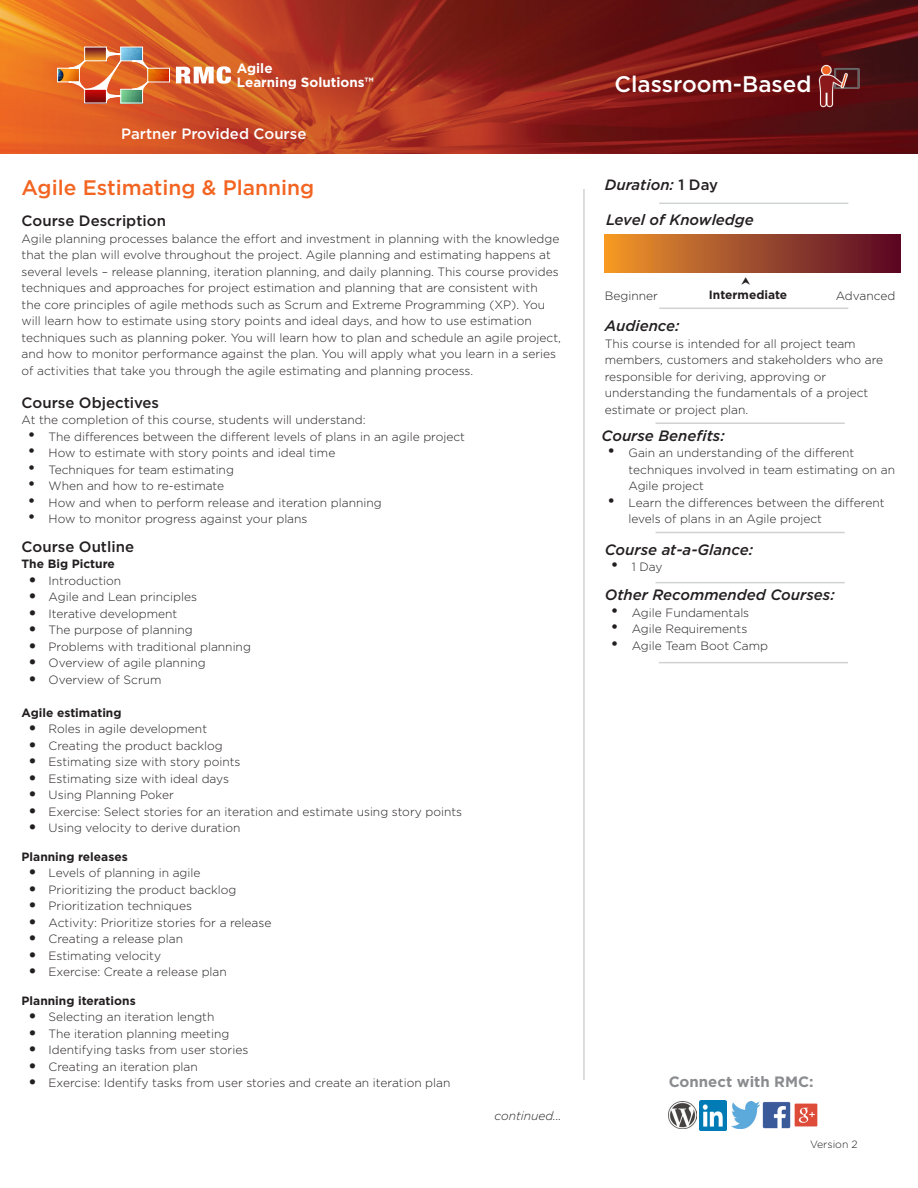
<style>
.page{position:relative;width:918px;height:1188px;background:#fff}
.page>*{position:absolute;margin:0;border:0;box-sizing:border-box;transform-origin:0 0}
.t1{font:500 22.5px "Gotham";color:#fff}
.t2{font:500 21px "Gotham";color:#f36421}
.heading_2{font:italic 500 15px "Gotham";color:#231f20}
.Bullet1{font:500 15px "Gotham";color:#231f20}
.t3{font:500 15px "Gotham";color:#fff}
.Bullet1-2{font:italic 500 15px "Gotham";color:#231f20}
.heading_1{font:500 15px "Gotham";color:#231f20}
.heading_1-2{font:italic 500 15px "Gotham";color:#231f20}
.t4{font:700 15px "Gotham";color:#8a8c8f}
.t5{font:700 13.5px/14.4px "Gotham";color:#fff}
.Bullet1-3{font:300 12px/16.5px "Gotham";color:#231f20}
.heading_2-2{font:300 12px/16.5px "Gotham";color:#231f20}
.Bullet2{font:700 12px "Gotham";color:#231f20}
.body_txt1{font:300 12px "Gotham";color:#231f20}
.Bullet2-2{font:italic 300 12px "Gotham";color:#231f20}
.body_txt1-2{font:700 12px "Gotham";color:#231f20}
.Bullet2-3{font:300 10.5px "Gotham";color:#231f20}
.s1{font-family:"Arial";font-weight:400;font-size:18px}
.s2{font-family:"Calibri";font-weight:400;font-size:16.5px}
.s3{font-style:normal}
</style>
<div class="page">
<img style="left:0;top:0;width:918px;height:154px">
<hr style="left:583px;top:189px;width:2px;height:891px;background:#d1d2d4">
<img style="left:817px;top:57px;width:43px;height:51px">
<img style="left:700px;top:1100px;width:27px;height:30px">
<img style="left:732px;top:1101px;width:27px;height:28px">
<img style="left:669px;top:1101px;width:27px;height:28px">
<img style="left:763px;top:1102px;width:27px;height:27px">
<img style="left:794px;top:1103px;width:24px;height:24px">
<img style="left:122px;top:91px;width:19px;height:10px">
<img style="left:59px;top:70px;width:9px;height:10px">
<img style="left:122px;top:49px;width:19px;height:10px">
<img style="left:149px;top:70px;width:19px;height:10px">
<div style="left:147px;top:68px;width:23px;height:14px;border:1px solid #fff"></div>
<div style="left:120px;top:47px;width:23px;height:14px;border:1px solid #fff"></div>
<div style="left:120px;top:89px;width:23px;height:14px;border:1px solid #fff"></div>
<div style="left:57px;top:68px;width:23px;height:14px;border:1px solid #fff"></div>
<svg style="left:131px;top:81px;width:18px;height:9px"></svg>
<svg style="left:131px;top:60px;width:18px;height:9px"></svg>
<svg style="left:68px;top:49px;width:54px;height:52px;background:#de7845"></svg>
<svg style="left:176px;top:66px;width:55px;height:18px"></svg>
<hr style="left:659px;top:203px;width:189px;height:1px;background:#d1d2d4">
<hr style="left:659px;top:308px;width:189px;height:1px;background:#d1d2d4">
<hr style="left:656px;top:532px;width:189px;height:1px;background:#d1d2d4">
<hr style="left:656px;top:582px;width:189px;height:1px;background:#d1d2d4">
<hr style="left:659px;top:662px;width:189px;height:1px;background:#d1d2d4">
<hr style="left:656px;top:422px;width:189px;height:2px;background:#d1d2d4">
<div style="left:605px;top:235px;width:296px;height:38px;background:linear-gradient(to right,#ee962d,#550628)"></div>
<p class="t5" style="left:237px;top:61px;width:138px">Agile<br>Learning Solutions™</p>
<p class="t3" style="left:121px;top:124px;width:187px">Partner Provided Course</p>
<p class="t2" style="left:22px;top:174px;width:294px">Agile Estimating &amp; Planning</p>
<p class="heading_1" style="left:22px;top:211px;width:146px">Course Description</p>
<p class="Bullet1-3" style="left:22px;top:230px;width:541px">Agile planning processes balance the effort and investment in planning with the knowledge that the plan will evolve throughout the project. Agile planning and estimating happens at several levels – release planning, iteration planning, and daily planning. This course provides techniques and approaches for project estimation and planning that are consistent with<br>the core principles of agile methods such as Scrum and Extreme Programming (XP). You will learn how to estimate using story points and ideal days, and how to use estimation techniques such as planning poker. You will learn how to plan and schedule an agile project, and how to monitor performance against the plan. You will apply what you learn in a series of activities that take you through the agile estimating and planning process.</p>
<p class="Bullet1" style="left:22px;top:393px;width:139px">Course Objectives</p>
<p class="Bullet1-3" style="left:22px;top:412px;width:346px">At the completion of this course, students will understand:</p>
<p class="Bullet1-3" style="left:28px;top:428px;width:438px"><span class="s1">•</span> The differences between the different levels of plans in an agile project</p>
<p class="Bullet1-3" style="left:28px;top:445px;width:309px"><span class="s1">•</span> How to estimate with story points and ideal time</p>
<p class="Bullet1-3" style="left:28px;top:461px;width:207px"><span class="s1">•</span> Techniques for team estimating</p>
<p class="Bullet1-3" style="left:28px;top:478px;width:197px"><span class="s1">•</span> When and how to re-estimate</p>
<p class="Bullet1-3" style="left:28px;top:494px;width:355px"><span class="s1">•</span> How and when to perform release and iteration planning</p>
<p class="Bullet1-3" style="left:28px;top:511px;width:281px"><span class="s1">•</span> How to monitor progress against your plans</p>
<p class="Bullet1" style="left:22px;top:537px;width:114px">Course Outline</p>
<p class="Bullet2" style="left:22px;top:556px;width:95px">The Big Picture</p>
<p class="Bullet1-3" style="left:28px;top:572px;width:94px"><span class="s2">•</span> Introduction</p>
<p class="Bullet1-3" style="left:28px;top:589px;width:170px"><span class="s2">•</span> Agile and Lean principles</p>
<p class="Bullet1-3" style="left:28px;top:605px;width:150px"><span class="s2">•</span> Iterative development</p>
<p class="Bullet1-3" style="left:28px;top:622px;width:166px"><span class="s2">•</span> The purpose of planning</p>
<p class="Bullet1-3" style="left:28px;top:638px;width:224px"><span class="s2">•</span> Problems with traditional planning</p>
<p class="Bullet1-3" style="left:28px;top:655px;width:179px"><span class="s2">•</span> Overview of agile planning</p>
<p class="Bullet1-3" style="left:28px;top:671px;width:135px"><span class="s2">•</span> Overview of Scrum</p>
<p class="Bullet2" style="left:22px;top:705px;width:101px">Agile estimating</p>
<p class="Bullet1-3" style="left:28px;top:721px;width:180px"><span class="s2">•</span> Roles in agile development</p>
<p class="Bullet1-3" style="left:28px;top:737px;width:196px"><span class="s2">•</span> Creating the product backlog</p>
<p class="Bullet1-3" style="left:28px;top:754px;width:214px"><span class="s2">•</span> Estimating size with story points</p>
<p class="Bullet1-3" style="left:28px;top:770px;width:202px"><span class="s2">•</span> Estimating size with ideal days</p>
<p class="Bullet1-3" style="left:28px;top:787px;width:147px"><span class="s2">•</span> Using Planning Poker</p>
<p class="Bullet1-3" style="left:28px;top:803px;width:435px"><span class="s2">•</span> Exercise: Select stories for an iteration and estimate using story points</p>
<p class="Bullet1-3" style="left:28px;top:820px;width:214px"><span class="s2">•</span> Using velocity to derive duration</p>
<p class="Bullet2" style="left:22px;top:849px;width:108px">Planning releases</p>
<p class="Bullet1-3" style="left:28px;top:865px;width:174px"><span class="s2">•</span> Levels of planning in agile</p>
<p class="Bullet1-3" style="left:28px;top:881px;width:210px"><span class="s2">•</span> Prioritizing the product backlog</p>
<p class="Bullet1-3" style="left:28px;top:898px;width:165px"><span class="s2">•</span> Prioritization techniques</p>
<p class="Bullet1-3" style="left:28px;top:914px;width:245px"><span class="s2">•</span> Activity: Prioritize stories for a release</p>
<p class="Bullet1-3" style="left:28px;top:931px;width:156px"><span class="s2">•</span> Creating a release plan</p>
<p class="Bullet1-3" style="left:28px;top:947px;width:134px"><span class="s2">•</span> Estimating velocity</p>
<p class="Bullet1-3" style="left:28px;top:964px;width:200px"><span class="s2">•</span> Exercise: Create a release plan</p>
<p class="Bullet2" style="left:22px;top:993px;width:116px">Planning iterations</p>
<p class="Bullet1-3" style="left:28px;top:1009px;width:188px"><span class="s2">•</span> Selecting an iteration length</p>
<p class="Bullet1-3" style="left:28px;top:1025px;width:202px"><span class="s2">•</span> The iteration planning meeting</p>
<p class="Bullet1-3" style="left:28px;top:1042px;width:221px"><span class="s2">•</span> Identifying tasks from user stories</p>
<p class="Bullet1-3" style="left:28px;top:1058px;width:171px"><span class="s2">•</span> Creating an iteration plan</p>
<p class="Bullet1-3" style="left:28px;top:1075px;width:424px"><span class="s2">•</span> Exercise: Identify tasks from user stories and create an iteration plan</p>
<p class="Bullet2-2" style="left:494px;top:1109px;width:69px">continued...</p>
<h1 class="t1" style="left:615px;top:69px;width:198px">Classroom-Based</h1>
<p class="heading_2" style="left:605px;top:175px;width:115px">Duration: <span class="s3">1 Day</span></p>
<p class="heading_1-2" style="left:606px;top:210px;width:149px">Level of Knowledge</p>
<p class="body_txt1" style="left:605px;top:288px;width:55px">Beginner</p>
<p class="body_txt1-2" style="left:709px;top:286px;width:80px">Intermediate</p>
<p class="body_txt1" style="left:836px;top:288px;width:61px">Advanced</p>
<p class="heading_2" style="left:605px;top:316px;width:76px">Audience:</p>
<p class="heading_2-2" style="left:605px;top:335px;width:280px">This course is intended for all project team members, customers and stakeholders who are</p>
<p class="heading_2-2" style="left:605px;top:368px;width:265px">responsible for deriving, approving or understanding the fundamentals of a project estimate or project plan.</p>
<p class="heading_2" style="left:602px;top:425px;width:125px">Course Benefits:</p>
<p class="Bullet1-3" style="left:629px;top:444px;width:268px;text-indent:-20px"><span class="s1">•</span> Gain an understanding of the different techniques involved in team estimating on an<br>Agile project</p>
<p class="Bullet1-3" style="left:629px;top:494px;width:257px;text-indent:-20px"><span class="s1">•</span> Learn the differences between the different levels of plans in an Agile project</p>
<p class="Bullet1-2" style="left:605px;top:539px;width:150px">Course at-a-Glance:</p>
<p class="Bullet1-3" style="left:612px;top:558px;width:52px"><span class="s1">•</span> 1 Day</p>
<p class="heading_2" style="left:605px;top:585px;width:232px">Other Recommended Courses:</p>
<p class="Bullet1-3" style="left:612px;top:604px;width:139px"><span class="s1">•</span> Agile Fundamentals</p>
<p class="Bullet1-3" style="left:612px;top:620px;width:137px"><span class="s1">•</span> Agile Requirements</p>
<p class="Bullet1-3" style="left:612px;top:637px;width:158px"><span class="s1">•</span> Agile Team Boot Camp</p>
<p class="t4" style="left:669px;top:1072px;width:146px">Connect with RMC:</p>
<p class="Bullet2-3" style="left:810px;top:1137px;width:49px">Version 2</p>
</div>
